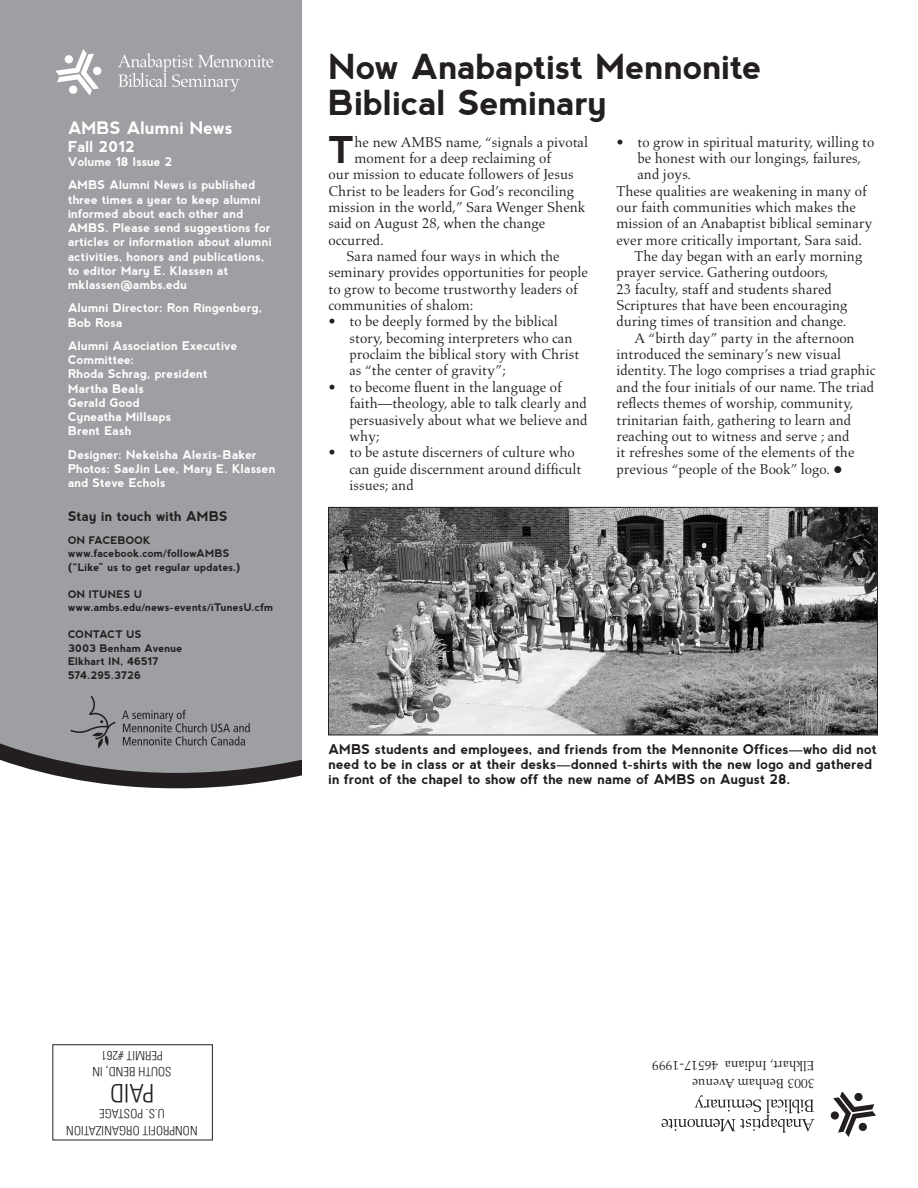
<style>
.page{position:relative;width:918px;height:1188px;background:#fff}
.page>*{position:absolute;margin:0;border:0;box-sizing:border-box;transform-origin:0 0}
.First_paragraph_-_Dr{font:700 36.9px "nevis";color:#231f20}
.Article_header_-_fir{font:700 34.5px/36px "nevis";letter-spacing:-.005em;color:#231f20}
.t1{font:300 condensed 25.5px "Univers";color:#231f20}
.t2{font:700 17.25px "nevis";letter-spacing:-.005em;color:#fff}
.t3{font:700 15px "nevis";color:#fff}
.bodytext{font:14.55px/16.4px "Aldus LT Std";color:#231f20}
.First_paragraph_-_Dr-2{font:14.55px "Aldus LT Std";color:#231f20}
.Photo_caption{font:700 13.5px/15px "nevis";letter-spacing:.01em;color:#231f20}
.t4{font:13.5px/17.2px "Aldus LT Std";color:#231f20}
.t5{font:300 condensed 12.75px/16.5px "Univers";color:#231f20;text-align:center}
.t6{font:700 12px/14.2px "nevis";letter-spacing:.01em;color:#fff}
.t7{font:700 10.5px/13.5px "nevis";letter-spacing:.01em;color:#231f20}
</style>
<div class="page">
<div style="left:0;top:0;width:302px;height:796px;background:#9d9fa2"></div>
<svg style="left:0;top:709px;width:302px;height:87px"></svg>
<img style="left:330px;top:509px;width:546px;height:224px">
<div style="left:328px;top:507px;width:550px;height:228px;border:1px solid #231f20"></div>
<svg style="left:118px;top:53px;width:155px;height:38px"></svg>
<svg style="left:55px;top:49px;width:44px;height:47px"></svg>
<div style="left:93px;top:66px;width:9px;height:9px;background:#fff;border-radius:50%"></div>
<svg style="left:122px;top:710px;width:128px;height:36px"></svg>
<svg style="left:71px;top:696px;width:45px;height:52px"></svg>
<div style="left:52px;top:1044px;width:161px;height:96px;border:1px solid #231f20"></div>
<svg style="left:662px;top:1095px;width:152px;height:38px"></svg>
<svg style="left:833px;top:1093px;width:43px;height:44px"></svg>
<svg style="left:830px;top:1111px;width:9px;height:9px"></svg>
<p class="t2" style="left:68px;top:118px;width:166px">AMBS Alumni News</p>
<p class="t3" style="left:68px;top:138px;width:69px">Fall 2012</p>
<p class="t6" style="left:68px;top:150px;width:189px;line-height:23.2px">Volume 18 Issue 2<br>AMBS Alumni News is published</p>
<p class="t6" style="left:68px;top:192px;width:205px">three times a year to keep alumni informed about each other and<br>AMBS. Please send suggestions for articles or information about alumni activities, honors and publications, to editor Mary E. Klassen at mklassen@ambs.edu</p>
<p class="t6" style="left:68px;top:301px;width:196px">Alumni Director: Ron Ringenberg,<br>Bob Rosa</p>
<p class="t6" style="left:68px;top:338px;width:171px">Alumni Association Executive<br>Committee:<br>Rhoda Schrag, president<br>Martha Beals<br>Gerald Good<br>Cyneatha Millsaps<br>Brent Eash</p>
<p class="t6" style="left:68px;top:447px;width:209px">Designer: Nekeisha Alexis-Baker<br>Photos: SaeJin Lee, Mary E. Klassen and Steve Echols</p>
<p class="Photo_caption" style="left:68px;top:509px;width:161px">Stay in touch with AMBS</p>
<p class="t7" style="left:68px;top:533px;width:174px">ON FACEBOOK www.facebook.com/followAMBS (“Like” us to get regular updates.)</p>
<p class="t7" style="left:68px;top:587px;width:207px">ON ITUNES U www.ambs.edu/news-events/iTunesU.cfm</p>
<p class="t7" style="left:68px;top:628px;width:116px">CONTACT US<br>3003 Benham Avenue<br>Elkhart IN, 46517<br>574.295.3726</p>
<p class="Article_header_-_fir" style="left:328px;top:49px;width:435px">Now Anabaptist Mennonite<br>Biblical Seminary</p>
<p class="First_paragraph_-_Dr" style="left:328px;top:129px;width:28px">T</p>
<p class="First_paragraph_-_Dr-2" style="left:355px;top:134px;width:235px">he new AMBS name, “signals a pivotal</p>
<p class="First_paragraph_-_Dr-2" style="left:355px;top:150px;width:198px">moment for a deep reclaiming of</p>
<p class="First_paragraph_-_Dr-2" style="left:328px;top:166px;width:247px">our mission to educate followers of Jesus</p>
<p class="First_paragraph_-_Dr-2" style="left:328px;top:183px;width:247px">Christ to be leaders for God’s reconciling</p>
<p class="First_paragraph_-_Dr-2" style="left:328px;top:199px;width:258px">mission in the world,” Sara Wenger Shenk</p>
<p class="First_paragraph_-_Dr-2" style="left:328px;top:215px;width:218px">said on August 28, when the change</p>
<p class="First_paragraph_-_Dr-2" style="left:328px;top:232px;width:57px">occurred.</p>
<p class="bodytext" style="left:328px;top:248px;width:261px;text-indent:18px">Sara named four ways in which the seminary provides opportunities for people to grow to become trustworthy leaders of communities of shalom:</p>
<p class="bodytext" style="left:350px;top:314px;width:231px;text-indent:-21px">• to be deeply formed by the biblical story, becoming interpreters who can proclaim the biblical story with Christ as “the center of gravity”;</p>
<p class="bodytext" style="left:350px;top:379px;width:239px;text-indent:-21px">• to become fluent in the language of faith—theology, able to talk clearly and persuasively about what we believe and why;</p>
<p class="bodytext" style="left:350px;top:444px;width:233px;text-indent:-21px">• to be astute discerners of culture who can guide discernment around difficult issues; and</p>
<p class="bodytext" style="left:638px;top:134px;width:238px;text-indent:-21px">• to grow in spiritual maturity, willing to be honest with our longings, failures, and joys.</p>
<p class="bodytext" style="left:616px;top:183px;width:258px">These qualities are weakening in many of our faith communities which makes the mission of an Anabaptist biblical seminary ever more critically important, Sara said.</p>
<p class="bodytext" style="left:616px;top:248px;width:247px;text-indent:18px">The day began with an early morning prayer service. Gathering outdoors,<br>23 faculty, staff and students shared Scriptures that have been encouraging during times of transition and change.</p>
<p class="bodytext" style="left:616px;top:330px;width:260px;text-indent:18px">A “birth day” party in the afternoon introduced the seminary’s new visual identity. The logo comprises a triad graphic and the four initials of our name. The triad reflects themes of worship, community, trinitarian faith, gathering to learn and reaching out to witness and serve ; and<br>it refreshes some of the elements of the previous “people of the Book” logo. ●</p>
<p class="Photo_caption" style="left:328px;top:742px;width:550px">AMBS students and employees, and friends from the Mennonite Offices—who did not need to be in class or at their desks—donned t-shirts with the new logo and gathered in front of the chapel to show off the new name of AMBS on August 28.</p>
<p class="t5" style="left:172px;top:1080px;width:81px;rotate:-180deg">SOUTH BEND, IN<br>PERMIT #261</p>
<p class="t4" style="left:814px;top:1092px;width:164px;rotate:-180deg">3003 Benham Avenue<br>Elkhart, Indiana 46517-1999</p>
<h3 class="t1" style="left:154px;top:1108px;width:46px;rotate:-180deg">PAID</h3>
<p class="t5" style="left:198px;top:1138px;width:133px;rotate:-180deg">NONPROFIT ORGANIZATION<br>U.S. POSTAGE</p>
</div>
